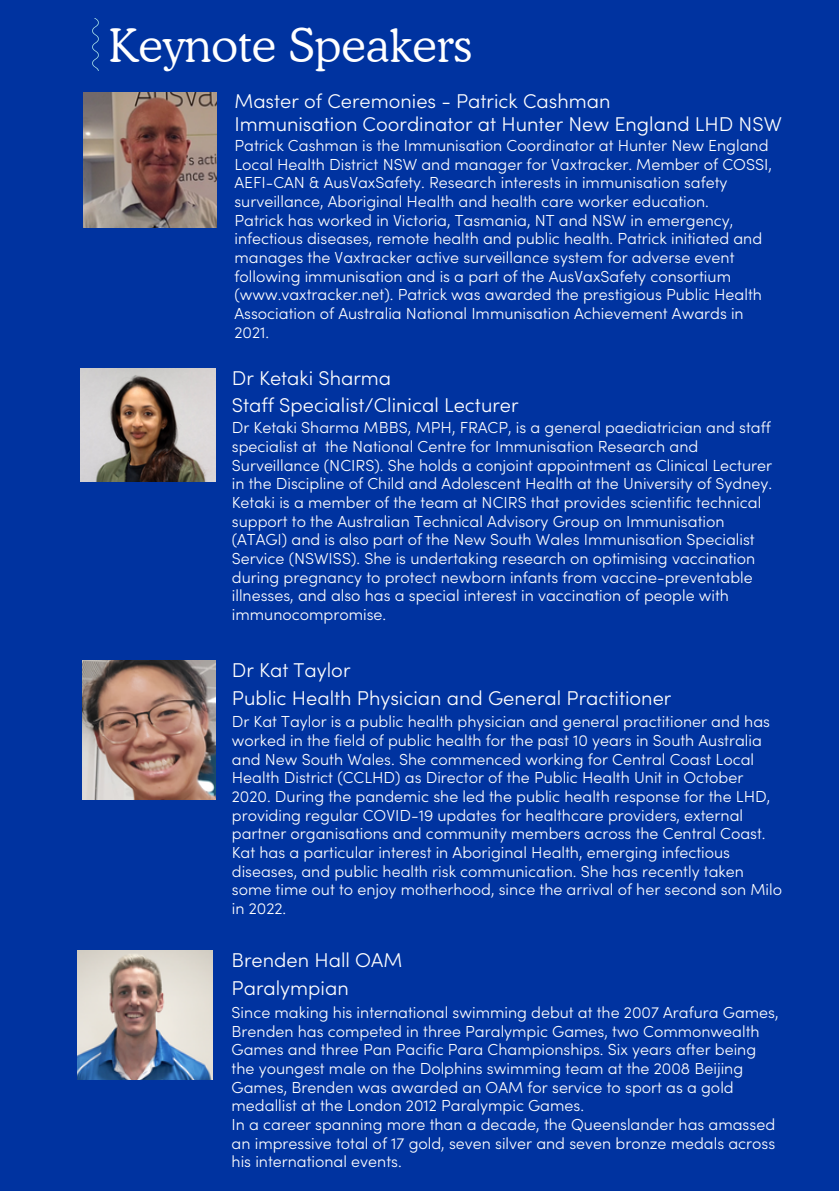
<style>
.page{position:relative;width:839px;height:1191px;background:#fff}
.page>*{position:absolute;margin:0;border:0;box-sizing:border-box;transform-origin:0 0}
.t1{font:300 46px "Cooper Lt BTWXX";color:#fff}
.t2{font:300 20px/28px "Sofia Pro";color:#fff}
.t3{font:300 16px/18.6px "Sofia Pro";color:#fff}
</style>
<div class="page">
<div style="left:0;top:0;width:838px;height:1191px;background:#0033a0"></div>
<img style="left:92px;top:18px;width:7px;height:53px">
<img style="left:84px;top:92px;width:132px;height:135px">
<img style="left:81px;top:369px;width:135px;height:112px">
<img style="left:82px;top:660px;width:134px;height:140px">
<img style="left:78px;top:951px;width:134px;height:129px">
<h1 class="t1" style="left:109px;top:18px;width:364px">Keynote Speakers</h1>
<p class="t2" style="left:234px;top:92px;width:549px;line-height:22.6px">Master of Ceremonies - Patrick Cashman<br>Immunisation Coordinator at Hunter New England LHD NSW</p>
<p class="t3" style="left:234px;top:138px;width:539px">Patrick Cashman is the Immunisation Coordinator at Hunter New England Local Health District NSW and manager for Vaxtracker. Member of COSSI, AEFI-CAN &amp; AusVaxSafety. Research interests in immunisation safety surveillance, Aboriginal Health and health care worker education.<br>Patrick has worked in Victoria, Tasmania, NT and NSW in emergency, infectious diseases, remote health and public health. Patrick initiated and manages the Vaxtracker active surveillance system for adverse event following immunisation and is a part of the AusVaxSafety consortium (www.vaxtracker.net). Patrick was awarded the prestigious Public Health Association of Australia National Immunisation Achievement Awards in 2021.</p>
<p class="t2" style="left:232px;top:367px;width:288px;line-height:26.6px">Dr Ketaki Sharma<br>Staff Specialist/Clinical Lecturer</p>
<p class="t3" style="left:232px;top:420px;width:542px">Dr Ketaki Sharma MBBS, MPH, FRACP, is a general paediatrician and staff specialist at the National Centre for Immunisation Research and Surveillance (NCIRS). She holds a conjoint appointment as Clinical Lecturer in the Discipline of Child and Adolescent Health at the University of Sydney.<br>Ketaki is a member of the team at NCIRS that provides scientific technical support to the Australian Technical Advisory Group on Immunisation (ATAGI) and is also part of the New South Wales Immunisation Specialist Service (NSWISS). She is undertaking research on optimising vaccination during pregnancy to protect newborn infants from vaccine-preventable illnesses, and also has a special interest in vaccination of people with immunocompromise.</p>
<p class="t2" style="left:232px;top:658px;width:441px">Dr Kat Taylor<br>Public Health Physician and General Practitioner</p>
<p class="t3" style="left:232px;top:714px;width:551px">Dr Kat Taylor is a public health physician and general practitioner and has worked in the field of public health for the past 10 years in South Australia and New South Wales. She commenced working for Central Coast Local Health District (CCLHD) as Director of the Public Health Unit in October 2020. During the pandemic she led the public health response for the LHD, providing regular COVID-19 updates for healthcare providers, external partner organisations and community members across the Central Coast.<br>Kat has a particular interest in Aboriginal Health, emerging infectious diseases, and public health risk communication. She has recently taken some time out to enjoy motherhood, since the arrival of her second son Milo in 2022.</p>
<p class="t2" style="left:231px;top:948px;width:172px">Brenden Hall OAM<br>Paralympian</p>
<p class="t3" style="left:231px;top:1005px;width:548px">Since making his international swimming debut at the 2007 Arafura Games, Brenden has competed in three Paralympic Games, two Commonwealth Games and three Pan Pacific Para Championships. Six years after being the youngest male on the Dolphins swimming team at the 2008 Beijing Games, Brenden was awarded an OAM for service to sport as a gold medallist at the London 2012 Paralympic Games.<br>In a career spanning more than a decade, the Queenslander has amassed an impressive total of 17 gold, seven silver and seven bronze medals across his international events.</p>
</div>
